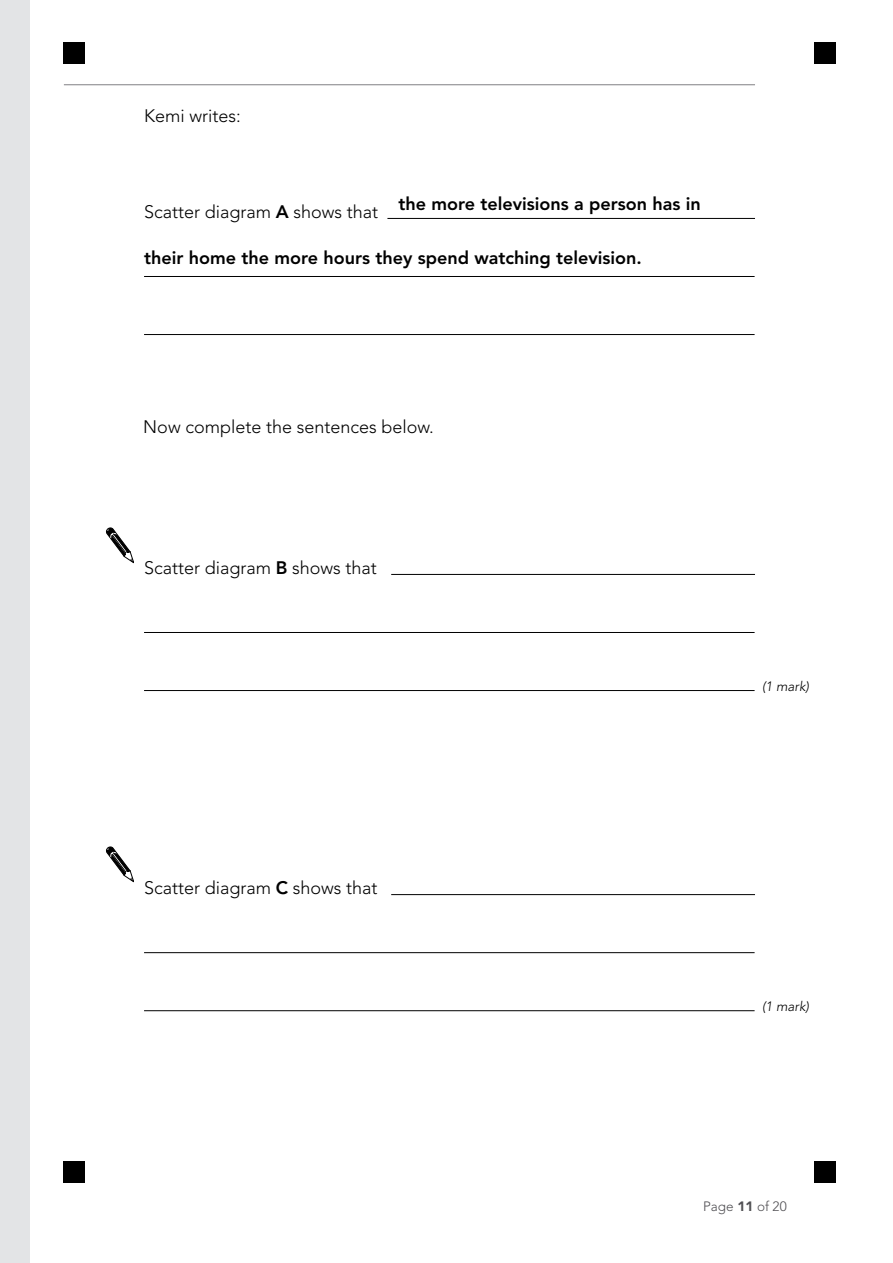
<style>
.page{position:relative;width:893px;height:1263px;background:#fff}
.page>*{position:absolute;margin:0;border:0;box-sizing:border-box;transform-origin:0 0}
.t1{font:300 18px "Avenir";color:#000}
.t2{font:800 18px "Avenir";color:#000}
.t3{font:italic 300 13.5px "Avenir";color:#000}
.t4{font:300 13.5px "Avenir";color:#504f53}
.s1{font-weight:800}
.s2{font-weight:900}
</style>
<div class="page">
<div style="left:0;top:0;width:30px;height:1263px;background:#e3e4e6"></div>
<div style="left:64px;top:43px;width:21px;height:21px;background:#000"></div>
<div style="left:814px;top:43px;width:22px;height:21px;background:#000"></div>
<div style="left:64px;top:1161px;width:21px;height:21px;background:#000"></div>
<div style="left:814px;top:1161px;width:22px;height:21px;background:#000"></div>
<svg style="left:106px;top:527px;width:28px;height:36px"></svg>
<svg style="left:106px;top:846px;width:28px;height:36px"></svg>
<hr style="left:387px;top:218px;width:368px;height:1px;background:#000">
<hr style="left:391px;top:894px;width:364px;height:1px;background:#000">
<hr style="left:144px;top:632px;width:611px;height:1px;background:#000">
<hr style="left:144px;top:276px;width:611px;height:1px;background:#000">
<hr style="left:144px;top:952px;width:611px;height:1px;background:#000">
<hr style="left:144px;top:690px;width:611px;height:1px;background:#000">
<hr style="left:144px;top:334px;width:611px;height:1px;background:#000">
<hr style="left:144px;top:1010px;width:611px;height:1px;background:#000">
<hr style="left:64px;top:84px;width:691px;height:1px;background:#818084">
<hr style="left:391px;top:574px;width:364px;height:1px;background:#000">
<p class="t1" style="left:144px;top:106px;width:98px">Kemi writes:</p>
<p class="t2" style="left:399px;top:193px;width:304px">the more televisions a person has in</p>
<p class="t2" style="left:144px;top:247px;width:499px">their home the more hours they spend watching television.</p>
<p class="t1" style="left:144px;top:201px;width:236px">Scatter diagram <span class="s1">A</span> shows that</p>
<p class="t1" style="left:143px;top:416px;width:292px">Now complete the sentences below.</p>
<p class="t1" style="left:144px;top:557px;width:234px">Scatter diagram <span class="s1">B</span> shows that</p>
<p class="t1" style="left:144px;top:878px;width:235px">Scatter diagram <span class="s1">C</span> shows that</p>
<p class="t3" style="left:762px;top:678px;width:49px">(1 mark)</p>
<p class="t3" style="left:762px;top:998px;width:49px">(1 mark)</p>
<p class="t4" style="left:703px;top:1199px;width:85px">Page <span class="s2">11</span> of 20</p>
</div>
